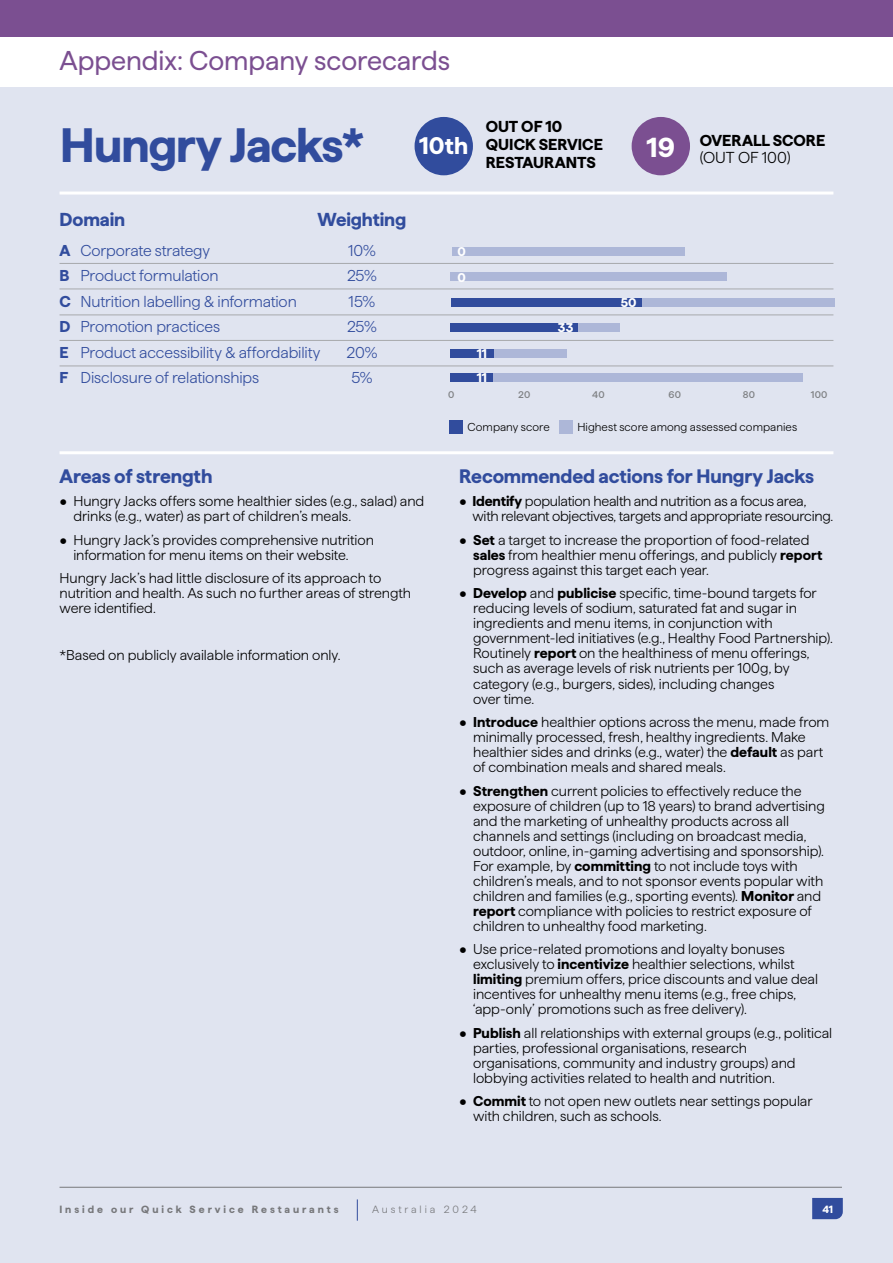
<style>
.page{position:relative;width:893px;height:1263px;background:#e0e4f0}
.page>*{position:absolute;margin:0;border:0;box-sizing:border-box;transform-origin:0 0}
.t1{font:700 48.15px "Haffer";letter-spacing:-.02em;color:#314c9d}
.t2{font:27.15px "Haffer";color:#7b4f91}
.t3{font:700 24px "Haffer";color:#fff}
.t4{font:700 19.5px "Haffer";letter-spacing:-.01em;color:#314c9d}
.t5{font:700 18.75px "Haffer";letter-spacing:-.005em;color:#314c9d}
.t6{font:700 15.9px/17.7px "Haffer";color:#000}
.t7{font:300 15.75px/25.5px "Haffer";letter-spacing:-.01em;color:#314c9d}
.t8{font:300 14.25px/15px "Haffer";letter-spacing:-.005em;color:#000}
.t9{font:700 12.75px/24.3px "Haffer";color:#fff}
.t10{font:300 11.55px "Haffer";letter-spacing:.005em;color:#000}
.t11{font:700 10.5px "Haffer";letter-spacing:.28em;color:#77787b}
.t12{font:300 10.5px "Haffer";letter-spacing:.28em;color:#77787b}
.t13{font:700 10.5px "Haffer";color:#fff}
.t14{font:500 9.75px "Haffer";letter-spacing:.015em;color:#808285}
.s1{font-weight:700}
.s2{font-size:27.45px;color:#fff}
.s3{font-weight:300}
</style>
<div class="page">
<div style="left:0;top:38px;width:893px;height:49px;background:#fff"></div>
<div style="left:450px;top:421px;width:13px;height:13px;background:#314c9d"></div>
<div style="left:559px;top:421px;width:13px;height:13px;background:#adb7d8"></div>
<hr style="left:60px;top:263px;width:773px;height:1px;background:#a7a9ac">
<hr style="left:60px;top:289px;width:773px;height:1px;background:#a7a9ac">
<hr style="left:60px;top:315px;width:773px;height:1px;background:#a7a9ac">
<hr style="left:60px;top:340px;width:773px;height:1px;background:#a7a9ac">
<hr style="left:60px;top:366px;width:773px;height:1px;background:#a7a9ac">
<hr style="left:60px;top:192px;width:773px;height:3px;background:#fff">
<hr style="left:60px;top:451px;width:773px;height:3px;background:#fff">
<div style="left:452px;top:247px;width:233px;height:8px;background:#adb7d8"></div>
<div style="left:566px;top:323px;width:54px;height:8px;background:#adb7d8"></div>
<div style="left:451px;top:323px;width:127px;height:8px;background:#314c9d"></div>
<div style="left:450px;top:273px;width:277px;height:8px;background:#adb7d8"></div>
<div style="left:596px;top:298px;width:238px;height:9px;background:#adb7d8"></div>
<div style="left:472px;top:349px;width:95px;height:9px;background:#adb7d8"></div>
<div style="left:451px;top:298px;width:191px;height:9px;background:#314c9d"></div>
<div style="left:632px;top:117px;width:58px;height:58px;background:#7b4f91;border-radius:50%"></div>
<div style="left:451px;top:349px;width:43px;height:9px;background:#314c9d"></div>
<div style="left:475px;top:374px;width:328px;height:8px;background:#adb7d8"></div>
<div style="left:451px;top:374px;width:42px;height:8px;background:#314c9d"></div>
<svg style="left:812px;top:1198px;width:31px;height:21px"></svg>
<svg style="left:357px;top:1199px;width:1px;height:22px"></svg>
<hr style="left:60px;top:1187px;width:782px;height:1px;background:#77787b">
<div style="left:0;top:0;width:893px;height:37px;background:#7b4f91"></div>
<div style="left:415px;top:117px;width:58px;height:58px;background:#314c9d;border-radius:50%"></div>
<h2 class="t2" style="left:60px;top:41px;width:392px">Appendix: Company scorecards</h2>
<h1 class="t1" style="left:60px;top:109px;width:306px">Hungry Jacks*</h1>
<h3 class="t3" style="left:419px;top:128px;width:51px">10th</h3>
<p class="t6" style="left:486px;top:117px;width:119px">OUT OF 10<br>QUICK SERVICE<br>RESTAURANTS</p>
<h3 class="t5" style="left:60px;top:206px;width:67px">Domain</h3>
<p class="t7" style="left:60px;top:236px;width:263px"><span class="s1">A</span> Corporate strategy<br><span class="s1">B</span> Product formulation<br><span class="s1">C</span> Nutrition labelling &amp; information<br><span class="s1">D</span> Promotion practices<br><span class="s1">E</span> Product accessibility &amp; affordability<br><span class="s1">F</span> Disclosure of relationships</p>
<h3 class="t5" style="left:317px;top:206px;width:90px">Weighting</h3>
<p class="t7" style="left:346px;top:236px;width:32px;text-align:center">10%<br>25%<br>15%<br>25%<br>20%<br>5%</p>
<p class="t9" style="left:458px;top:238px;width:10px">0</p>
<p class="t9" style="left:458px;top:264px;width:10px">0</p>
<p class="t9" style="left:477px;top:340px;width:12px">11<br>11</p>
<p class="t9" style="left:558px;top:314px;width:17px">33</p>
<p class="t6" style="left:700px;top:130px;width:127px;text-indent:-53px"><span class="s2">19</span> OVERALL SCORE <span class="s3">(OUT OF 100)</span></p>
<p class="t9" style="left:621px;top:289px;width:17px">50</p>
<h3 class="t4" style="left:60px;top:462px;width:154px">Areas of strength</h3>
<p class="t8" style="left:73px;top:493px;width:352px;text-indent:-14px">• Hungry Jacks offers some healthier sides (e.g., salad) and drinks (e.g., water) as part of children’s meals.</p>
<p class="t8" style="left:73px;top:531px;width:302px;text-indent:-14px">• Hungry Jack’s provides comprehensive nutrition information for menu items on their website.</p>
<p class="t8" style="left:60px;top:570px;width:353px">Hungry Jack’s had little disclosure of its approach to nutrition and health. As such no further areas of strength were identified.</p>
<p class="t8" style="left:60px;top:647px;width:282px">*Based on publicly available information only.</p>
<p class="t14" style="left:448px;top:388px;width:8px">0</p>
<p class="t14" style="left:518px;top:388px;width:14px">20</p>
<p class="t14" style="left:592px;top:388px;width:14px">40</p>
<p class="t14" style="left:669px;top:388px;width:14px">60</p>
<p class="t14" style="left:743px;top:388px;width:14px">80</p>
<p class="t14" style="left:811px;top:388px;width:18px">100</p>
<p class="t10" style="left:468px;top:419px;width:84px">Company score</p>
<p class="t10" style="left:577px;top:419px;width:221px">Highest score among assessed companies</p>
<h3 class="t4" style="left:459px;top:462px;width:356px">Recommended actions for Hungry Jacks</h3>
<p class="t8" style="left:472px;top:493px;width:362px;text-indent:-13px">• <span class="s1">Identify</span> population health and nutrition as a focus area, with relevant objectives, targets and appropriate resourcing.</p>
<p class="t8" style="left:473px;top:531px;width:351px;text-indent:-14px">• <span class="s1">Set</span> a target to increase the proportion of food-related <span class="s1">sales</span> from healthier menu offerings, and publicly <span class="s1">report </span>progress against this target each year.</p>
<p class="t8" style="left:473px;top:585px;width:361px;text-indent:-14px">• <span class="s1">Develop</span> and <span class="s1">publicise</span> specific, time-bound targets for reducing levels of sodium, saturated fat and sugar in ingredients and menu items, in conjunction with government-led initiatives (e.g., Healthy Food Partnership).<br>Routinely <span class="s1">report</span> on the healthiness of menu offerings, such as average levels of risk nutrients per 100g, by category (e.g., burgers, sides), including changes<br>over time.</p>
<p class="t8" style="left:473px;top:713px;width:358px;text-indent:-14px">• <span class="s1">Introduce</span> healthier options across the menu, made from minimally processed, fresh, healthy ingredients. Make healthier sides and drinks (e.g., water) the <span class="s1">default</span> as part of combination meals and shared meals.</p>
<p class="t8" style="left:473px;top:782px;width:353px;text-indent:-14px">• <span class="s1">Strengthen</span> current policies to effectively reduce the exposure of children (up to 18 years) to brand advertising and the marketing of unhealthy products across all channels and settings (including on broadcast media, outdoor, online, in-gaming advertising and sponsorship).<br>For example, by <span class="s1">committing</span> to not include toys with children’s meals, and to not sponsor events popular with children and families (e.g., sporting events). <span class="s1">Monitor</span> and <span class="s1">report</span> compliance with policies to restrict exposure of children to unhealthy food marketing.</p>
<p class="t8" style="left:473px;top:940px;width:346px;text-indent:-14px">• Use price-related promotions and loyalty bonuses exclusively to <span class="s1">incentivize</span> healthier selections, whilst <span class="s1">limiting</span> premium offers, price discounts and value deal incentives for unhealthy menu items (e.g., free chips, ‘app-only’ promotions such as free delivery).</p>
<p class="t8" style="left:473px;top:1024px;width:361px;text-indent:-14px">• <span class="s1">Publish</span> all relationships with external groups (e.g., political parties, professional organisations, research organisations, community and industry groups) and lobbying activities related to health and nutrition.</p>
<p class="t8" style="left:473px;top:1092px;width:341px;text-indent:-14px">• <span class="s1">Commit</span> to not open new outlets near settings popular with children, such as schools.</p>
<p class="t11" style="left:60px;top:1201px;width:281px">Inside our Quick Service Restaurants</p>
<p class="t12" style="left:372px;top:1202px;width:106px">Australia 2024</p>
<p class="t13" style="left:822px;top:1201px;width:12px">41</p>
</div>
